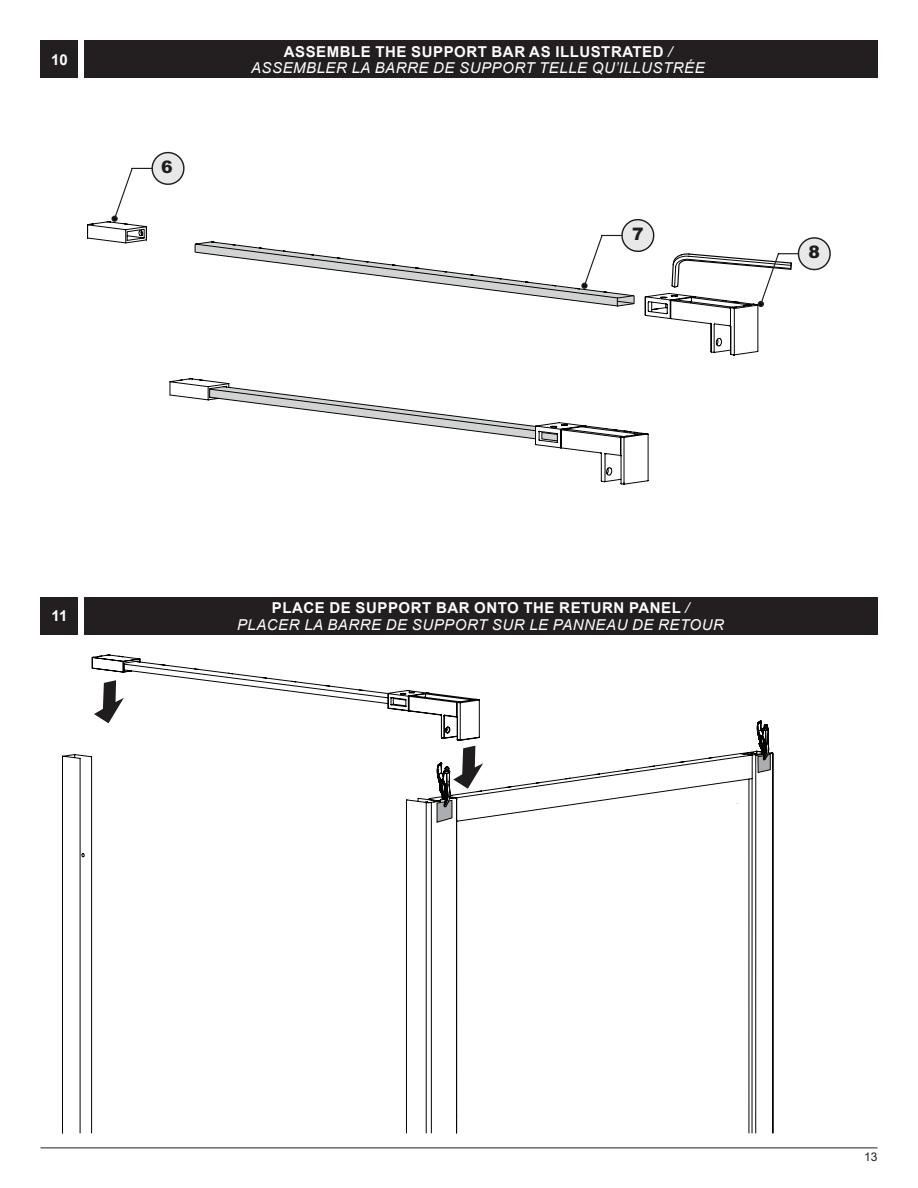
<style>
.page{position:relative;width:918px;height:1188px;background:#fff}
.page>*{position:absolute;margin:0;border:0;box-sizing:border-box;transform-origin:0 0}
.t1{font:900 17.25px "Arial";color:#201d1e}
.ISNTRUCTIONS_TEXT{font:italic 15px/16.5px "Arial";letter-spacing:.035em;color:#fff;text-align:center}
.ISNTRUCTIONS_TEXT-2{font:700 15px "Arial";color:#fff}
.t2{font:12px "Arial";color:#231f20}
.s1{font-weight:700;font-style:normal}
</style>
<div class="page">
<hr style="left:40px;top:1148px;width:838px;height:1px;background:#231f20">
<div style="left:84px;top:40px;width:794px;height:38px;background:#231f20"></div>
<div style="left:84px;top:597px;width:794px;height:38px;background:#231f20"></div>
<div style="left:40px;top:40px;width:38px;height:38px;background:#231f20"></div>
<div style="left:40px;top:597px;width:38px;height:38px;background:#231f20"></div>
<svg style="left:171px;top:378px;width:478px;height:107px"></svg>
<svg style="left:169px;top:381px;width:389px;height:61px"></svg>
<svg style="left:87px;top:152px;width:744px;height:204px"></svg>
<svg style="left:62px;top:754px;width:712px;height:379px"></svg>
<svg style="left:732px;top:720px;width:42px;height:103px"></svg>
<svg style="left:91px;top:654px;width:392px;height:361px"></svg>
<p class="ISNTRUCTIONS_TEXT-2" style="left:51px;top:49px;width:18px">10</p>
<p class="t1" style="left:161px;top:154px;width:13px">6</p>
<p class="ISNTRUCTIONS_TEXT" style="left:251px;top:43px;width:455px"><span class="s1">ASSEMBLE THE SUPPORT BAR AS ILLUSTRATED</span> /<br>ASSEMBLER LA BARRE DE SUPPORT TELLE QU’ILLUSTRÉE</p>
<p class="t1" style="left:632px;top:222px;width:13px">7</p>
<p class="t1" style="left:809px;top:240px;width:13px">8</p>
<p class="ISNTRUCTIONS_TEXT-2" style="left:52px;top:606px;width:17px">11</p>
<p class="ISNTRUCTIONS_TEXT" style="left:237px;top:600px;width:488px"><span class="s1">PLACE DE SUPPORT BAR ONTO THE RETURN PANEL</span> /<br>PLACER LA BARRE DE SUPPORT SUR LE PANNEAU DE RETOUR</p>
<p class="t2" style="left:864px;top:1149px;width:15px">13</p>
</div>
